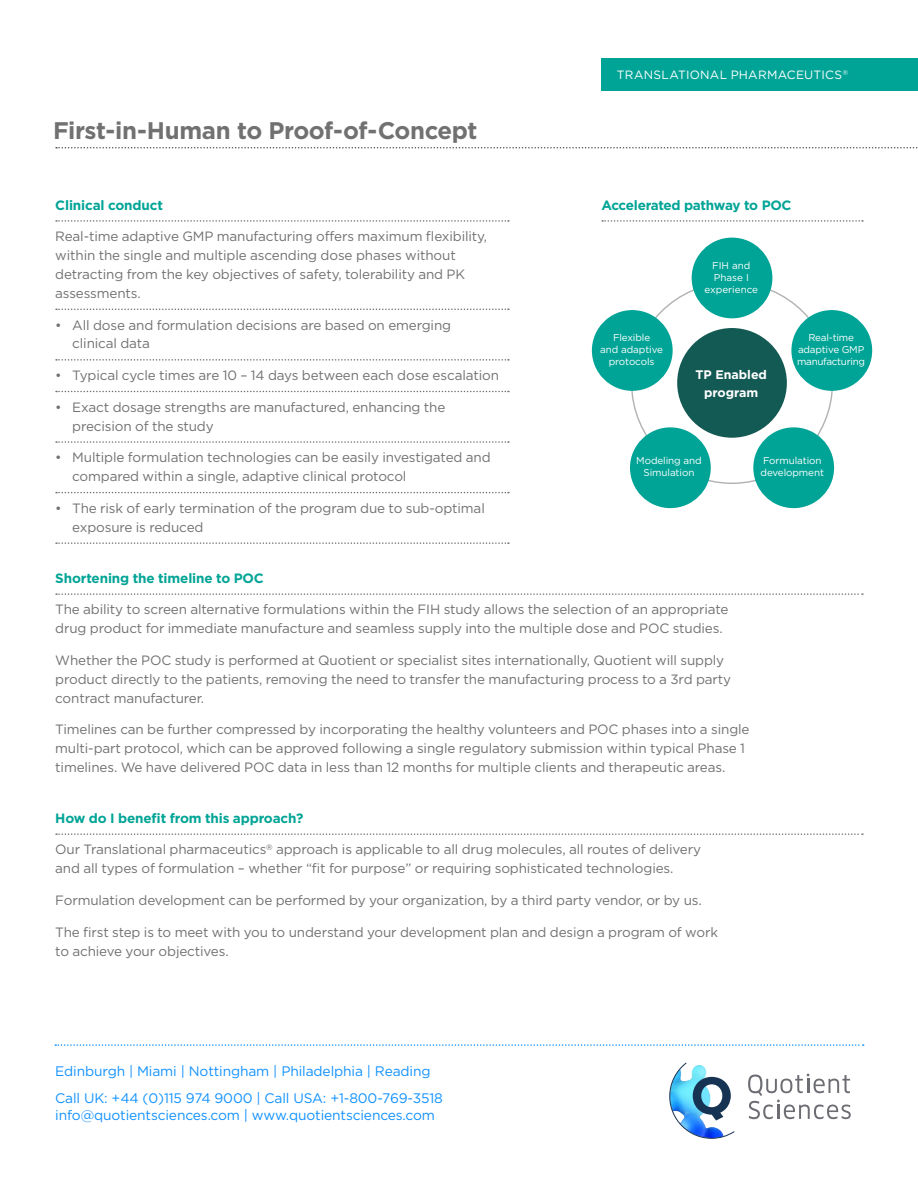
<style>
.page{position:relative;width:918px;height:1188px;background:#fff}
.page>*{position:absolute;margin:0;border:0;box-sizing:border-box;transform-origin:0 0}
.t1{font:700 24px "Gotham";letter-spacing:-.02em;color:#717171}
.t2{font:13.8px/27.6px "Gotham";letter-spacing:-.01em;color:#1292ff}
.t3{font:13.5px/18.9px "Gotham";letter-spacing:-.01em;color:#717171}
.t4{font:700 13.5px "Gotham";letter-spacing:-.01em;color:#00a496}
.t5{font:700 12.45px/18px "Gotham";color:#fff;text-align:center}
.t6{font:12px "Gotham HTF";letter-spacing:.02em;color:#fff}
.t7{font:9.9px/12px "Gotham";letter-spacing:-.01em;color:#fff;text-align:center}
.t8{font:9.9px/12px "Gotham";letter-spacing:-.03em;color:#fff;text-align:center}
</style>
<div class="page">
<svg style="left:55px;top:1044px;width:809px;height:2px"></svg>
<svg style="left:56px;top:147px;width:862px;height:1px"></svg>
<img style="left:669px;top:1063px;width:66px;height:76px">
<svg style="left:748px;top:1074px;width:103px;height:45px"></svg>
<svg style="left:56px;top:220px;width:453px;height:2px"></svg>
<svg style="left:56px;top:309px;width:453px;height:1px"></svg>
<svg style="left:56px;top:359px;width:453px;height:2px"></svg>
<svg style="left:56px;top:391px;width:453px;height:1px"></svg>
<svg style="left:56px;top:441px;width:453px;height:2px"></svg>
<svg style="left:56px;top:492px;width:453px;height:1px"></svg>
<svg style="left:56px;top:542px;width:453px;height:2px"></svg>
<svg style="left:56px;top:593px;width:807px;height:2px"></svg>
<svg style="left:56px;top:833px;width:807px;height:2px"></svg>
<div style="left:601px;top:58px;width:317px;height:32px;background:#00a496"></div>
<div style="left:592px;top:310px;width:81px;height:81px;background:#00a496;border-radius:50%"></div>
<div style="left:677px;top:328px;width:110px;height:110px;background:#145a54;border-radius:50%"></div>
<div style="left:692px;top:238px;width:80px;height:80px;background:#00a496;border-radius:50%"></div>
<div style="left:791px;top:310px;width:81px;height:81px;background:#00a496;border-radius:50%"></div>
<div style="left:753px;top:427px;width:81px;height:81px;background:#00a496;border-radius:50%"></div>
<div style="left:630px;top:427px;width:81px;height:81px;background:#00a496;border-radius:50%"></div>
<svg style="left:602px;top:220px;width:261px;height:2px"></svg>
<h1 class="t1" style="left:53px;top:117px;width:426px">First-in-Human to Proof-of-Concept</h1>
<p class="t6" style="left:617px;top:68px;width:233px">TRANSLATIONAL PHARMACEUTICS<sup>®</sup></p>
<p class="t4" style="left:55px;top:197px;width:109px">Clinical conduct</p>
<p class="t3" style="left:55px;top:227px;width:433px">Real-time adaptive GMP manufacturing offers maximum flexibility, within the single and multiple ascending dose phases without detracting from the key objectives of safety, tolerability and PK assessments.</p>
<p class="t3" style="left:72px;top:315px;width:380px;text-indent:-17px">• All dose and formulation decisions are based on emerging clinical data</p>
<p class="t3" style="left:55px;top:366px;width:445px">• Typical cycle times are 10 – 14 days between each dose escalation</p>
<p class="t3" style="left:72px;top:397px;width:375px;text-indent:-17px">• Exact dosage strengths are manufactured, enhancing the precision of the study</p>
<p class="t3" style="left:72px;top:448px;width:420px;text-indent:-17px">• Multiple formulation technologies can be easily investigated and compared within a single, adaptive clinical protocol</p>
<p class="t3" style="left:72px;top:498px;width:414px;text-indent:-17px">• The risk of early termination of the program due to sub-optimal exposure is reduced</p>
<p class="t4" style="left:55px;top:570px;width:210px">Shortening the timeline to POC</p>
<p class="t3" style="left:55px;top:600px;width:675px">The ability to screen alternative formulations within the FIH study allows the selection of an appropriate drug product for immediate manufacture and seamless supply into the multiple dose and POC studies.</p>
<p class="t3" style="left:55px;top:651px;width:677px">Whether the POC study is performed at Quotient or specialist sites internationally, Quotient will supply product directly to the patients, removing the need to transfer the manufacturing process to a 3rd party contract manufacturer.</p>
<p class="t3" style="left:55px;top:720px;width:696px">Timelines can be further compressed by incorporating the healthy volunteers and POC phases into a single multi-part protocol, which can be approved following a single regulatory submission within typical Phase 1 timelines. We have delivered POC data in less than 12 months for multiple clients and therapeutic areas.</p>
<p class="t4" style="left:55px;top:810px;width:250px">How do I benefit from this approach?</p>
<p class="t3" style="left:55px;top:840px;width:647px">Our Translational pharmaceutics<sup>®</sup> approach is applicable to all drug molecules, all routes of delivery and all types of formulation – whether “fit for purpose” or requiring sophisticated technologies.</p>
<p class="t3" style="left:55px;top:891px;width:648px">Formulation development can be performed by your organization, by a third party vendor, or by us.</p>
<p class="t3" style="left:55px;top:922px;width:664px">The first step is to meet with you to understand your development plan and design a program of work to achieve your objectives.</p>
<p class="t4" style="left:601px;top:197px;width:192px">Accelerated pathway to POC</p>
<p class="t7" style="left:705px;top:259px;width:55px">FIH and<br>Phase I experience</p>
<p class="t7" style="left:600px;top:331px;width:64px">Flexible<br>and adaptive protocols</p>
<p class="t8" style="left:797px;top:331px;width:69px">Real-time adaptive GMP manufacturing</p>
<p class="t5" style="left:695px;top:365px;width:73px">TP Enabled program</p>
<p class="t7" style="left:636px;top:455px;width:67px">Modeling and<br>Simulation</p>
<p class="t7" style="left:761px;top:455px;width:65px;text-align:left">Formulation development</p>
<p class="t2" style="left:55px;top:1057px;width:389px">Edinburgh | Miami | Nottingham | Philadelphia | Reading<br>Call UK: +44 (0)115 974 9000 | Call USA: +1-800-769-3518</p>
<p class="t2" style="left:55px;top:1101px;width:381px">info@quotientsciences.com | www.quotientsciences.com</p>
</div>
